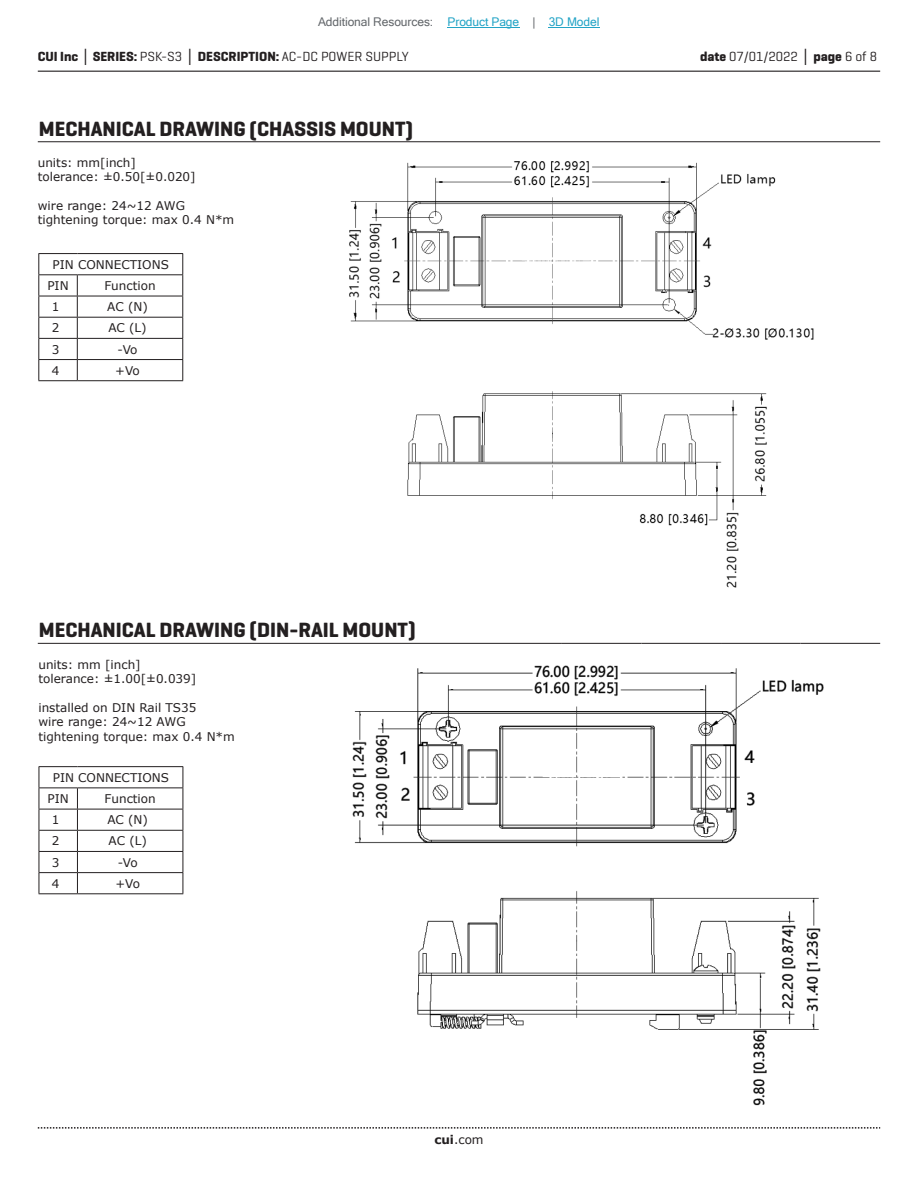
<style>
.page{position:relative;width:918px;height:1188px;background:#fff}
.page>*{position:absolute;margin:0;border:0;box-sizing:border-box;transform-origin:0 0}
.t1{font:700 21px "Geogrotesque";color:#231f20}
.t2{font:700 13.5px "Geogrotesque";color:#231f20}
.t3{font:13.5px "Geogrotesque";color:#231f20}
.t4{font:12px/14.4px "Verdana";color:#231f20}
.t5{font:12px "Microsoft Sans Serif";letter-spacing:-.005em;color:#63676b}
.s1{color:#23a4c6}
.s2{font-family:"Verdana"}
.s3{font-weight:400}
.s4{font-weight:700}
.s5{font-family:"Verdana";font-weight:700}
</style>
<div class="page">
<hr style="left:38px;top:71px;width:842px;height:1px;background:#231f20">
<svg style="left:38px;top:1127px;width:842px;height:2px"></svg>
<hr style="left:38px;top:141px;width:842px;height:1px;background:#231f20">
<img style="left:349px;top:161px;width:465px;height:427px">
<img style="left:352px;top:665px;width:472px;height:441px">
<hr style="left:38px;top:643px;width:524px;height:1px;background:#231f20">
<hr style="left:562px;top:643px;width:79px;height:1px;background:#231f20">
<hr style="left:641px;top:643px;width:80px;height:1px;background:#231f20">
<hr style="left:721px;top:643px;width:80px;height:1px;background:#231f20">
<hr style="left:801px;top:643px;width:79px;height:1px;background:#231f20">
<hr style="left:38px;top:253px;width:39px;height:1px;background:#231f20">
<hr style="left:77px;top:253px;width:106px;height:1px;background:#231f20">
<hr style="left:38px;top:274px;width:39px;height:1px;background:#231f20">
<hr style="left:77px;top:274px;width:106px;height:1px;background:#231f20">
<hr style="left:38px;top:296px;width:39px;height:1px;background:#231f20">
<hr style="left:77px;top:296px;width:106px;height:1px;background:#231f20">
<hr style="left:38px;top:317px;width:39px;height:1px;background:#231f20">
<hr style="left:77px;top:317px;width:106px;height:1px;background:#231f20">
<hr style="left:38px;top:338px;width:39px;height:1px;background:#231f20">
<hr style="left:77px;top:338px;width:106px;height:1px;background:#231f20">
<hr style="left:38px;top:359px;width:39px;height:1px;background:#231f20">
<hr style="left:77px;top:359px;width:106px;height:1px;background:#231f20">
<hr style="left:38px;top:380px;width:39px;height:1px;background:#231f20">
<hr style="left:77px;top:380px;width:106px;height:1px;background:#231f20">
<svg style="left:38px;top:254px;width:1px;height:126px"></svg>
<svg style="left:77px;top:275px;width:1px;height:105px"></svg>
<svg style="left:182px;top:254px;width:1px;height:126px"></svg>
<hr style="left:39px;top:766px;width:38px;height:1px;background:#231f20">
<hr style="left:77px;top:766px;width:106px;height:1px;background:#231f20">
<hr style="left:39px;top:788px;width:38px;height:1px;background:#231f20">
<hr style="left:77px;top:788px;width:106px;height:1px;background:#231f20">
<hr style="left:39px;top:809px;width:38px;height:1px;background:#231f20">
<hr style="left:77px;top:809px;width:106px;height:1px;background:#231f20">
<hr style="left:39px;top:830px;width:38px;height:1px;background:#231f20">
<hr style="left:77px;top:830px;width:106px;height:1px;background:#231f20">
<hr style="left:39px;top:851px;width:38px;height:1px;background:#231f20">
<hr style="left:77px;top:851px;width:106px;height:1px;background:#231f20">
<hr style="left:39px;top:872px;width:38px;height:1px;background:#231f20">
<hr style="left:77px;top:872px;width:106px;height:1px;background:#231f20">
<hr style="left:39px;top:893px;width:38px;height:1px;background:#231f20">
<hr style="left:77px;top:893px;width:106px;height:1px;background:#231f20">
<svg style="left:39px;top:767px;width:1px;height:126px"></svg>
<svg style="left:77px;top:788px;width:1px;height:105px"></svg>
<svg style="left:183px;top:767px;width:1px;height:126px"></svg>
<hr style="left:448px;top:27px;width:72px;height:1px;background:#23a4c6">
<hr style="left:549px;top:27px;width:51px;height:1px;background:#23a4c6">
<p class="t5" style="left:318px;top:15px;width:283px">Additional Resources: <span class="s1">Product Page</span> | <span class="s1">3D Model</span></p>
<p class="t2" style="left:38px;top:48px;width:373px">CUI Inc <span class="s2">│</span> SERIES: <span class="s3">PSK-S3</span> <span class="s2">│</span> DESCRIPTION: <span class="s3">AC-DC POWER SUPPLY</span></p>
<p class="t3" style="left:700px;top:48px;width:179px"><span class="s4">date</span> 07/01/2022 <span class="s5">│</span> <span class="s4">page</span> 6 of 8</p>
<h1 class="t1" style="left:39px;top:116px;width:376px">MECHANICAL DRAWING (CHASSIS MOUNT)</h1>
<p class="t4" style="left:38px;top:155px;width:159px">units: mm[inch] tolerance: ±0.50[±0.020]</p>
<p class="t4" style="left:38px;top:198px;width:198px">wire range: 24~12 AWG tightening torque: max 0.4 N*m</p>
<p class="t4" style="left:47px;top:254px;width:123px;line-height:21.3px;text-indent:5px">PIN CONNECTIONS<br>PIN</p>
<p class="t4" style="left:104px;top:278px;width:53px">Function</p>
<p class="t4" style="left:52px;top:300px;width:9px">1</p>
<p class="t4" style="left:107px;top:300px;width:42px">AC (N)</p>
<p class="t4" style="left:52px;top:321px;width:9px">2</p>
<p class="t4" style="left:108px;top:321px;width:40px">AC (L)</p>
<p class="t4" style="left:52px;top:342px;width:9px">3</p>
<p class="t4" style="left:118px;top:342px;width:22px">-Vo</p>
<p class="t4" style="left:52px;top:363px;width:9px">4</p>
<p class="t4" style="left:115px;top:363px;width:26px">+Vo</p>
<h1 class="t1" style="left:39px;top:617px;width:378px">MECHANICAL DRAWING (DIN-RAIL MOUNT)</h1>
<p class="t4" style="left:38px;top:657px;width:159px">units: mm [inch] tolerance: ±1.00[±0.039]</p>
<p class="t4" style="left:38px;top:700px;width:198px">installed on DIN Rail TS35<br>wire range: 24~12 AWG tightening torque: max 0.4 N*m</p>
<p class="t4" style="left:48px;top:767px;width:123px;line-height:21.3px;text-indent:5px">PIN CONNECTIONS<br>PIN</p>
<p class="t4" style="left:105px;top:791px;width:53px">Function</p>
<p class="t4" style="left:52px;top:813px;width:9px">1</p>
<p class="t4" style="left:107px;top:813px;width:42px">AC (N)</p>
<p class="t4" style="left:52px;top:834px;width:9px">2</p>
<p class="t4" style="left:109px;top:834px;width:40px">AC (L)</p>
<p class="t4" style="left:52px;top:855px;width:9px">3</p>
<p class="t4" style="left:118px;top:855px;width:22px">-Vo</p>
<p class="t4" style="left:52px;top:876px;width:9px">4</p>
<p class="t4" style="left:115px;top:876px;width:26px">+Vo</p>
<p class="t4" style="left:434px;top:1132px;width:51px"><span class="s4">cui</span>.com</p>
</div>
